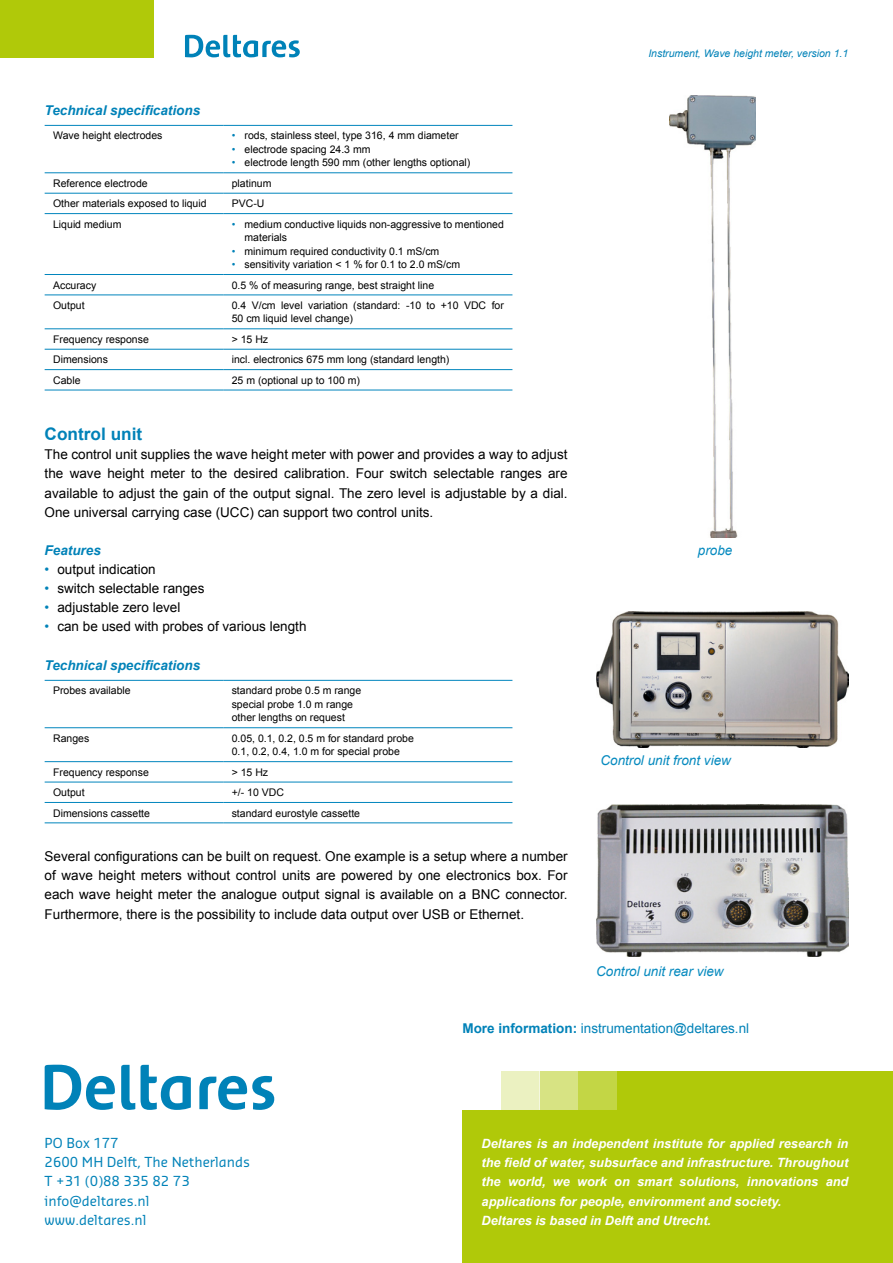
<style>
.page{position:relative;width:893px;height:1263px;background:#fff}
.page>*{position:absolute;margin:0;border:0;box-sizing:border-box;transform-origin:0 0}
.t1{font:700 17.25px "Arial";color:#0082b8}
.t2{font:13.5px/19.2px "Arial";color:#000;text-align:justify}
.t3{font:13.5px/19.2px "Sansa Pro";color:#0082b8}
.t4{font:italic 700 13.5px "Arial";color:#0082b8}
.t5{font:italic 13.5px "Arial";color:#068abf}
.t6{font:13.5px "Arial";color:#0082b8}
.t7{font:italic 700 12.75px/19.2px "Arial";color:#fff}
.t8{font:10.5px/13.5px "Arial";color:#000}
.t9{font:italic 10.5px "Arial";color:#0082b8}
.s1{color:#0082b8}
.s2{font-weight:700}
</style>
<div class="page">
<svg style="left:185px;top:35px;width:115px;height:22px"></svg>
<div style="left:0;top:0;width:153px;height:57px;background:#b0c909"></div>
<hr style="left:45px;top:125px;width:178px;height:1px;background:#0085bd">
<hr style="left:223px;top:125px;width:289px;height:1px;background:#0085bd">
<hr style="left:45px;top:172px;width:178px;height:1px;background:#0085bd">
<hr style="left:223px;top:172px;width:289px;height:1px;background:#0085bd">
<hr style="left:45px;top:193px;width:178px;height:1px;background:#0085bd">
<hr style="left:223px;top:193px;width:289px;height:1px;background:#0085bd">
<hr style="left:45px;top:213px;width:178px;height:1px;background:#0085bd">
<hr style="left:223px;top:213px;width:289px;height:1px;background:#0085bd">
<hr style="left:45px;top:274px;width:178px;height:1px;background:#0085bd">
<hr style="left:223px;top:274px;width:289px;height:1px;background:#0085bd">
<hr style="left:45px;top:295px;width:178px;height:1px;background:#0085bd">
<hr style="left:223px;top:295px;width:289px;height:1px;background:#0085bd">
<hr style="left:45px;top:328px;width:178px;height:1px;background:#0085bd">
<hr style="left:223px;top:328px;width:289px;height:1px;background:#0085bd">
<hr style="left:45px;top:349px;width:178px;height:1px;background:#0085bd">
<hr style="left:223px;top:349px;width:289px;height:1px;background:#0085bd">
<hr style="left:45px;top:369px;width:178px;height:1px;background:#0085bd">
<hr style="left:223px;top:369px;width:289px;height:1px;background:#0085bd">
<hr style="left:45px;top:390px;width:178px;height:1px;background:#0085bd">
<hr style="left:223px;top:390px;width:289px;height:1px;background:#0085bd">
<hr style="left:45px;top:680px;width:178px;height:1px;background:#0085bd">
<hr style="left:223px;top:680px;width:289px;height:1px;background:#0085bd">
<hr style="left:45px;top:727px;width:178px;height:1px;background:#0085bd">
<hr style="left:223px;top:727px;width:289px;height:1px;background:#0085bd">
<hr style="left:45px;top:761px;width:178px;height:1px;background:#0085bd">
<hr style="left:223px;top:761px;width:289px;height:1px;background:#0085bd">
<hr style="left:45px;top:782px;width:178px;height:1px;background:#0085bd">
<hr style="left:223px;top:782px;width:289px;height:1px;background:#0085bd">
<hr style="left:45px;top:802px;width:178px;height:1px;background:#0085bd">
<hr style="left:223px;top:802px;width:289px;height:1px;background:#0085bd">
<hr style="left:45px;top:822px;width:178px;height:1px;background:#0085bd">
<hr style="left:223px;top:822px;width:289px;height:1px;background:#0085bd">
<img style="left:670px;top:95px;width:86px;height:443px">
<img style="left:597px;top:805px;width:251px;height:152px">
<img style="left:597px;top:611px;width:252px;height:136px">
<svg style="left:45px;top:1065px;width:229px;height:45px"></svg>
<div style="left:462px;top:1071px;width:431px;height:192px;background:#b0c909"></div>
<div style="left:578px;top:1071px;width:39px;height:39px;background:#c3d645"></div>
<div style="left:540px;top:1071px;width:38px;height:39px;background:#d7e383"></div>
<div style="left:501px;top:1071px;width:39px;height:39px;background:#ebf1c1"></div>
<div style="left:462px;top:1071px;width:39px;height:39px;background:#fff"></div>
<p class="t4" style="left:45px;top:101px;width:157px">Technical specifications</p>
<p class="t8" style="left:53px;top:129px;width:111px">Wave height electrodes</p>
<p class="t8" style="left:232px;top:129px;width:228px"><span class="s1">•</span> rods, stainless steel, type 316, 4 mm diameter</p>
<p class="t8" style="left:232px;top:143px;width:140px"><span class="s1">•</span> electrode spacing 24.3 mm</p>
<p class="t8" style="left:232px;top:156px;width:240px"><span class="s1">•</span> electrode length 590 mm (other lengths optional)</p>
<p class="t8" style="left:53px;top:176px;width:96px">Reference electrode</p>
<p class="t8" style="left:232px;top:176px;width:41px">platinum</p>
<p class="t8" style="left:53px;top:197px;width:155px">Other materials exposed to liquid</p>
<p class="t8" style="left:232px;top:197px;width:34px">PVC-U</p>
<p class="t8" style="left:53px;top:217px;width:70px">Liquid medium</p>
<p class="t8" style="left:244px;top:217px;width:261px;text-indent:-13px"><span class="s1">•</span> medium conductive liquids non-aggressive to mentioned materials</p>
<p class="t8" style="left:232px;top:244px;width:209px"><span class="s1">•</span> minimum required conductivity 0.1 mS/cm</p>
<p class="t8" style="left:232px;top:258px;width:230px"><span class="s1">•</span> sensitivity variation &lt; 1 % for 0.1 to 2.0 mS/cm</p>
<p class="t8" style="left:53px;top:278px;width:45px">Accuracy</p>
<p class="t8" style="left:232px;top:278px;width:204px">0.5 % of measuring range, best straight line</p>
<p class="t8" style="left:53px;top:299px;width:33px">Output</p>
<p class="t8" style="left:232px;top:299px;width:274px">0.4 V/cm level variation (standard: -10 to +10 VDC for<br>50 cm liquid level change)</p>
<p class="t8" style="left:53px;top:332px;width:97px">Frequency response</p>
<p class="t8" style="left:232px;top:332px;width:38px">&gt; 15 Hz</p>
<p class="t8" style="left:53px;top:353px;width:56px">Dimensions</p>
<p class="t8" style="left:232px;top:353px;width:219px">incl. electronics 675 mm long (standard length)</p>
<p class="t8" style="left:53px;top:373px;width:29px">Cable</p>
<p class="t8" style="left:232px;top:373px;width:130px">25 m (optional up to 100 m)</p>
<h1 class="t1" style="left:45px;top:423px;width:99px">Control unit</h1>
<p class="t2" style="left:45px;top:445px;width:524px">The control unit supplies the wave height meter with power and provides a way to adjust the wave height meter to the desired calibration. Four switch selectable ranges are available to adjust the gain of the output signal. The zero level is adjustable by a dial.<br>One universal carrying case (UCC) can support two control units.</p>
<p class="t4" style="left:45px;top:541px;width:58px">Features</p>
<p class="t2" style="left:45px;top:560px;width:113px"><span class="s1">•</span> output indication</p>
<p class="t2" style="left:45px;top:579px;width:161px"><span class="s1">•</span> switch selectable ranges</p>
<p class="t2" style="left:45px;top:598px;width:137px"><span class="s1">•</span> adjustable zero level</p>
<p class="t2" style="left:45px;top:617px;width:263px"><span class="s1">•</span> can be used with probes of various length</p>
<p class="t4" style="left:45px;top:656px;width:157px">Technical specifications</p>
<p class="t8" style="left:53px;top:684px;width:79px">Probes available</p>
<p class="t8" style="left:232px;top:684px;width:131px">standard probe 0.5 m range special probe 1.0 m range other lengths on request</p>
<p class="t8" style="left:53px;top:731px;width:38px">Ranges</p>
<p class="t8" style="left:232px;top:731px;width:184px">0.05, 0.1, 0.2, 0.5 m for standard probe<br>0.1, 0.2, 0.4, 1.0 m for special probe</p>
<p class="t8" style="left:53px;top:765px;width:97px">Frequency response</p>
<p class="t8" style="left:232px;top:765px;width:38px">&gt; 15 Hz</p>
<p class="t8" style="left:53px;top:786px;width:33px">Output</p>
<p class="t8" style="left:232px;top:786px;width:54px">+/- 10 VDC</p>
<p class="t8" style="left:53px;top:806px;width:98px">Dimensions cassette</p>
<p class="t8" style="left:232px;top:806px;width:130px">standard eurostyle cassette</p>
<p class="t2" style="left:45px;top:847px;width:525px">Several configurations can be built on request. One example is a setup where a number of wave height meters without control units are powered by one electronics box. For each wave height meter the analogue output signal is available on a BNC connector.<br>Furthermore, there is the possibility to include data output over USB or Ethernet.</p>
<p class="t9" style="left:648px;top:47px;width:201px">Instrument, Wave height meter, version 1.1</p>
<p class="t5" style="left:698px;top:541px;width:36px">probe</p>
<p class="t5" style="left:600px;top:752px;width:132px">Control unit front view</p>
<p class="t5" style="left:596px;top:962px;width:129px">Control unit rear view</p>
<p class="t6" style="left:462px;top:1020px;width:288px"><span class="s2">More information:</span> instrumentation@deltares.nl</p>
<p class="t3" style="left:45px;top:1133px;width:207px">PO Box 177<br>2600 MH Delft, The Netherlands<br>T +31 (0)88 335 82 73 info@deltares.nl www.deltares.nl</p>
<p class="t7" style="left:482px;top:1134px;width:368px">Deltares is an independent institute for applied research in the field of water, subsurface and infrastructure. Throughout the world, we work on smart solutions, innovations and applications for people, environment and society.<br>Deltares is based in Delft and Utrecht.</p>
</div>
